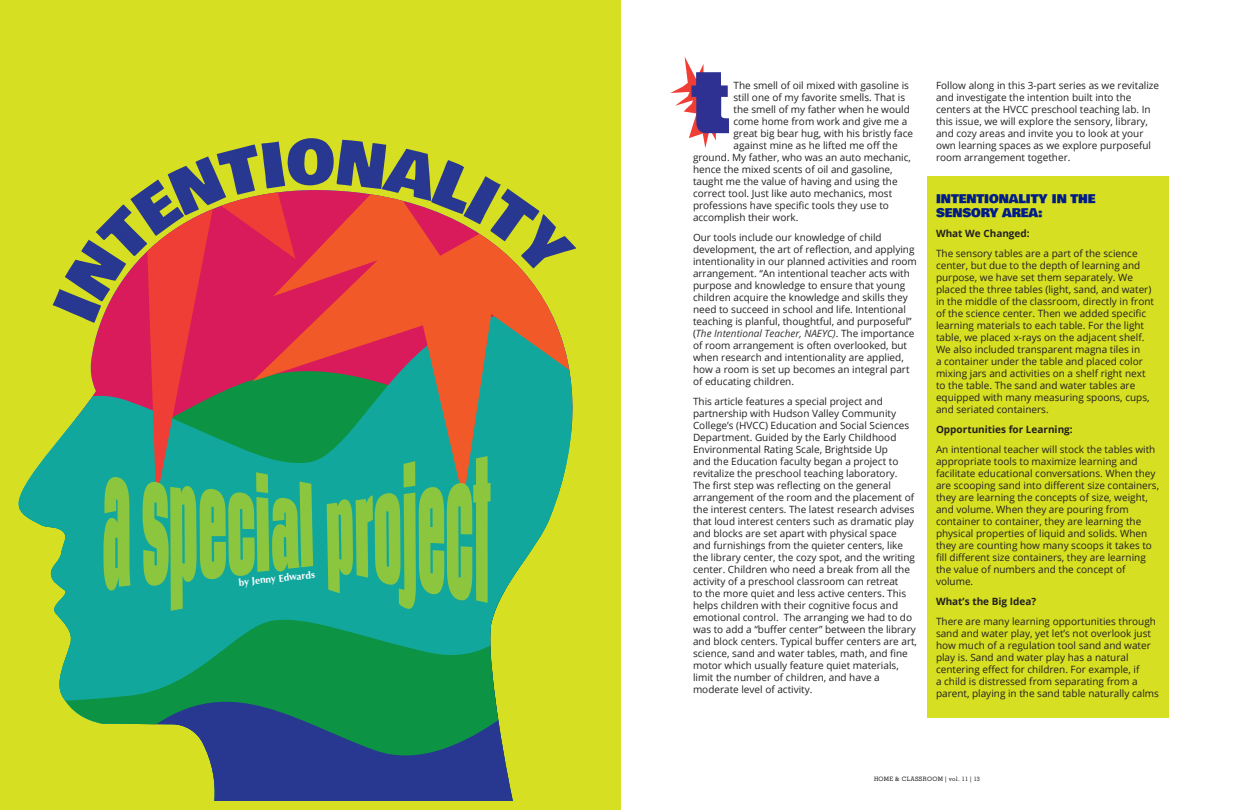
<style>
.page{position:relative;width:1242px;height:810px;background:#fff}
.page>*{position:absolute;margin:0;border:0;box-sizing:border-box;transform-origin:0 0}
.t1{font:82.3px "Bowlby One";color:#2e3092}
.t2{font:12px/14.4px "Bowlby One";color:#001c88}
.t3{font:10px/12px "Open Sans";color:#231f20}
.t4{font:700 10px "Open Sans";color:#231f20}
.t5{font:700 10px "Optima";color:#fff}
.t6{font:500 6px "Memphis";letter-spacing:.05em;color:#231f20}
.s1{font-style:italic;color:#323133}
</style>
<div class="page">
<div style="left:0;top:0;width:621px;height:810px;background:#d6df21"></div>
<div style="left:927px;top:176px;width:241px;height:541px;background:#d6df21"></div>
<svg style="left:67px;top:703px;width:446px;height:98px"></svg>
<svg style="left:18px;top:394px;width:555px;height:162px;fill:#12a79d"></svg>
<svg style="left:296px;top:323px;width:276px;height:177px;background:#5b866d"></svg>
<svg style="left:50px;top:556px;width:478px;height:147px;background:#26a56b"></svg>
<svg style="left:18px;top:323px;width:278px;height:179px"></svg>
<svg style="left:103px;top:477px;width:27px;height:114px;background:#72bf50"></svg>
<svg style="left:143px;top:472px;width:170px;height:139px;background:#4fb66c"></svg>
<svg style="left:327px;top:456px;width:164px;height:153px;background:#54b669"></svg>
<svg style="left:670px;top:57px;width:46px;height:91px"></svg>
<svg style="left:100px;top:190px;width:456px;height:133px"></svg>
<p class="t5" style="left:238px;top:577px;width:78px;rotate:-6deg">by Jenny Edwards</p>
<h1 class="t1" style="left:690px;top:42px;width:43px">t</h1>
<p class="t3" style="left:734px;top:79px;width:177px">The smell of oil mixed with gasoline is</p>
<p class="t3" style="left:734px;top:91px;width:173px">still one of my favorite smells. That is</p>
<p class="t3" style="left:734px;top:103px;width:178px">the smell of my father when he would</p>
<p class="t3" style="left:734px;top:115px;width:175px">come home from work and give me a</p>
<p class="t3" style="left:734px;top:127px;width:181px">great big bear hug, with his bristly face</p>
<p class="t3" style="left:734px;top:139px;width:166px">against mine as he lifted me off the</p>
<p class="t3" style="left:693px;top:151px;width:219px">ground. My father, who was an auto mechanic,</p>
<p class="t3" style="left:693px;top:163px;width:201px">hence the mixed scents of oil and gasoline,</p>
<p class="t3" style="left:693px;top:175px;width:206px">taught me the value of having and using the</p>
<p class="t3" style="left:693px;top:187px;width:201px">correct tool. Just like auto mechanics, most</p>
<p class="t3" style="left:693px;top:199px;width:197px">professions have specific tools they use to</p>
<p class="t3" style="left:693px;top:211px;width:107px">accomplish their work.</p>
<p class="t3" style="left:693px;top:231px;width:225px">Our tools include our knowledge of child development, the art of reflection, and applying intentionality in our planned activities and room arrangement. “An intentional teacher acts with purpose and knowledge to ensure that young children acquire the knowledge and skills they need to succeed in school and life. Intentional teaching is planful, thoughtful, and purposeful” (<span class="s1">The Intentional Teacher, NAEYC)</span>. The importance of room arrangement is often overlooked, but when research and intentionality are applied, how a room is set up becomes an integral part of educating children.</p>
<p class="t3" style="left:693px;top:395px;width:226px">This article features a special project and partnership with Hudson Valley Community College’s (HVCC) Education and Social Sciences Department. Guided by the Early Childhood Environmental Rating Scale, Brightside Up<br>and the Education faculty began a project to revitalize the preschool teaching laboratory.<br>The first step was reflecting on the general arrangement of the room and the placement of the interest centers. The latest research advises that loud interest centers such as dramatic play and blocks are set apart with physical space and furnishings from the quieter centers, like the library center, the cozy spot, and the writing center. Children who need a break from all the activity of a preschool classroom can retreat<br>to the more quiet and less active centers. This helps children with their cognitive focus and emotional control. The arranging we had to do was to add a “buffer center” between the library and block centers. Typical buffer centers are art, science, sand and water tables, math, and fine motor which usually feature quiet materials, limit the number of children, and have a moderate level of activity.</p>
<p class="t3" style="left:936px;top:79px;width:225px">Follow along in this 3-part series as we revitalize and investigate the intention built into the centers at the HVCC preschool teaching lab. In this issue, we will explore the sensory, library, and cozy areas and invite you to look at your own learning spaces as we explore purposeful room arrangement together.</p>
<p class="t2" style="left:936px;top:192px;width:161px">INTENTIONALITY IN THE<br>SENSORY AREA:</p>
<p class="t4" style="left:936px;top:227px;width:95px">What We Changed:</p>
<p class="t3" style="left:936px;top:248px;width:220px">The sensory tables are a part of the science center, but due to the depth of learning and purpose, we have set them separately. We placed the three tables (light, sand, and water) in the middle of the classroom, directly in front of the science center. Then we added specific learning materials to each table. For the light table, we placed x-rays on the adjacent shelf.<br>We also included transparent magna tiles in<br>a container under the table and placed color mixing jars and activities on a shelf right next to the table. The sand and water tables are equipped with many measuring spoons, cups, and seriated containers.</p>
<p class="t4" style="left:936px;top:423px;width:138px">Opportunities for Learning:</p>
<p class="t3" style="left:936px;top:444px;width:225px">An intentional teacher will stock the tables with appropriate tools to maximize learning and facilitate educational conversations. When they are scooping sand into different size containers, they are learning the concepts of size, weight, and volume. When they are pouring from container to container, they are learning the physical properties of liquid and solids. When they are counting how many scoops it takes to fill different size containers, they are learning the value of numbers and the concept of volume.</p>
<p class="t4" style="left:936px;top:595px;width:102px">What’s the Big Idea?</p>
<p class="t3" style="left:936px;top:616px;width:225px">There are many learning opportunities through sand and water play, yet let’s not overlook just how much of a regulation tool sand and water play is. Sand and water play has a natural centering effect for children. For example, if<br>a child is distressed from separating from a parent, playing in the sand table naturally calms</p>
<p class="t6" style="left:874px;top:776px;width:107px">HOME &amp; CLASSROOM | vol. 11 | 13</p>
</div>
